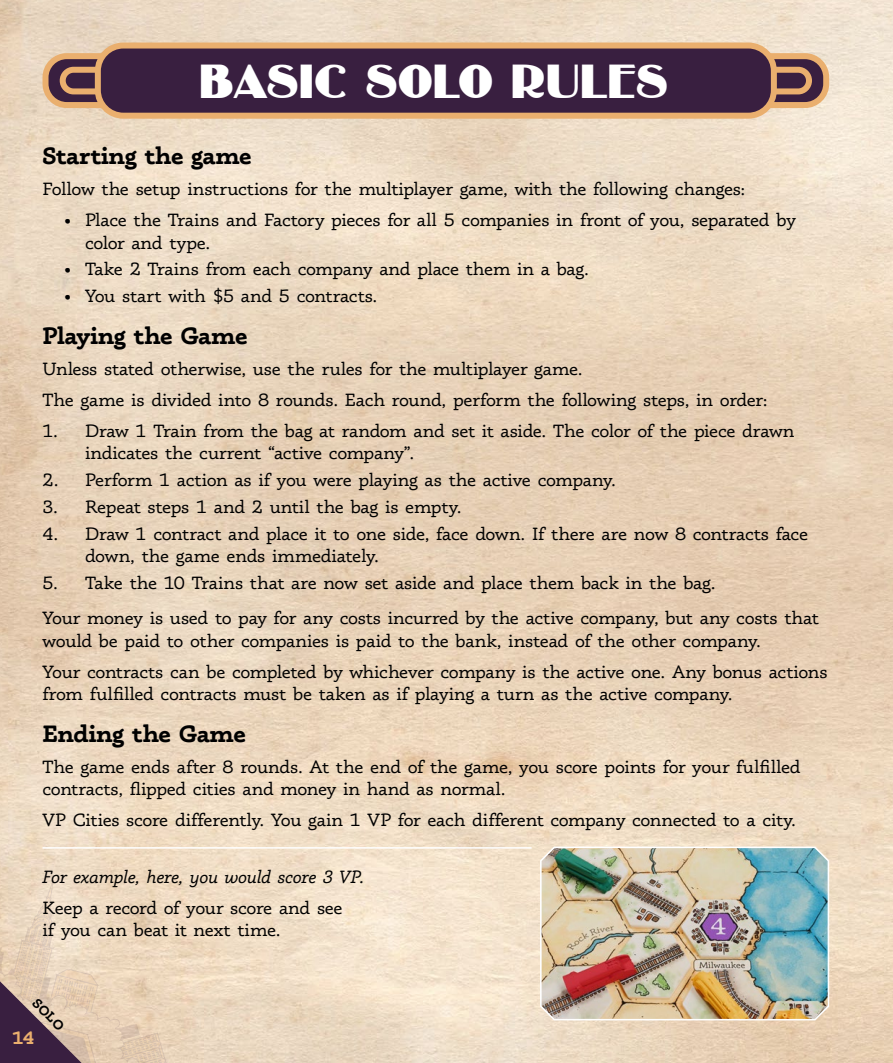
<style>
.page{position:relative;width:893px;height:1063px;background:#fff}
.page>*{position:absolute;margin:0;border:0;box-sizing:border-box;transform-origin:0 0}
.Heading_1{font:41.85px "Broadbay";letter-spacing:-.025em;color:#fff}
.t1{font:700 24px "Phoreus Cherokee";letter-spacing:-.01em;color:#000}
.Body{font:18px/22.5px "Phoreus Cherokee";letter-spacing:-.02em;color:#000}
.Body_example_text{font:italic 18px "Phoreus Cherokee";letter-spacing:-.025em;color:#000}
.t2{font:700 18px "Phoreus Cherokee";color:#eaaf6e}
.t3{font:700 13.5px "Phoreus Cherokee";color:#000}
.s1{font-family:"Broadsheet"}
</style>
<div class="page">
<img style="left:0;top:0;width:893px;height:1063px">
<div style="left:46px;top:56px;width:780px;height:49px;background:#391f40;border-radius:21px"></div>
<div style="left:43px;top:53px;width:786px;height:55px;border:6px solid #eaaf6e;border-radius:21px"></div>
<div style="left:60px;top:67px;width:752px;height:27px;border:6px solid #eaaf6e;border-radius:11px"></div>
<div style="left:98px;top:46px;width:676px;height:70px;background:#391f40;border-radius:26px"></div>
<div style="left:95px;top:43px;width:682px;height:76px;border:6px solid #eaaf6e;border-radius:26px"></div>
<hr style="left:43px;top:847px;width:488px;height:2px;background:#fff">
<img style="left:539px;top:845px;width:291px;height:176px">
<svg style="left:0;top:876px;width:174px;height:187px;background:#d7c1ae"></svg>
<p class="Heading_1" style="left:201px;top:59px;width:471px">BASIC SOLO RULES</p>
<h3 class="t1" style="left:43px;top:141px;width:211px">Starting the game</h3>
<p class="Body" style="left:43px;top:178px;width:704px">Follow the setup instructions for the multiplayer game, with the following changes:</p>
<p class="Body" style="left:85px;top:209px;width:712px;text-indent:-21px"><span class="s1">•</span> Place the Trains and Factory pieces for all 5 companies in front of you, separated by color and type.</p>
<p class="Body" style="left:64px;top:258px;width:527px"><span class="s1">•</span> Take 2 Trains from each company and place them in a bag.</p>
<p class="Body" style="left:64px;top:285px;width:315px"><span class="s1">•</span> You start with $5 and 5 contracts.</p>
<h3 class="t1" style="left:43px;top:320px;width:206px">Playing the Game</h3>
<p class="Body" style="left:43px;top:357px;width:542px">Unless stated otherwise, use the rules for the multiplayer game.</p>
<p class="Body" style="left:43px;top:388px;width:727px">The game is divided into 8 rounds. Each round, perform the following steps, in order:</p>
<p class="Body" style="left:85px;top:419px;width:711px;text-indent:-43px">1. Draw 1 Train from the bag at random and set it aside. The color of the piece drawn indicates the current “active company”.</p>
<p class="Body" style="left:43px;top:469px;width:575px">2. Perform 1 action as if you were playing as the active company.</p>
<p class="Body" style="left:43px;top:495px;width:421px">3. Repeat steps 1 and 2 until the bag is empty.</p>
<p class="Body" style="left:85px;top:522px;width:725px;text-indent:-43px">4. Draw 1 contract and place it to one side, face down. If there are now 8 contracts face down, the game ends immediately.</p>
<p class="Body" style="left:43px;top:571px;width:674px">5. Take the 10 Trains that are now set aside and place them back in the bag.</p>
<p class="Body" style="left:43px;top:607px;width:778px">Your money is used to pay for any costs incurred by the active company, but any costs that would be paid to other companies is paid to the bank, instead of the other company.</p>
<p class="Body" style="left:43px;top:660px;width:787px">Your contracts can be completed by whichever company is the active one. Any bonus actions from fulfilled contracts must be taken as if playing a turn as the active company.</p>
<h3 class="t1" style="left:43px;top:718px;width:205px">Ending the Game</h3>
<p class="Body" style="left:43px;top:755px;width:759px">The game ends after 8 rounds. At the end of the game, you score points for your fulfilled contracts, flipped cities and money in hand as normal.</p>
<p class="Body" style="left:43px;top:809px;width:755px">VP Cities score differently. You gain 1 VP for each different company connected to a city.</p>
<p class="Body_example_text" style="left:43px;top:866px;width:324px">For example, here, you would score 3 VP.</p>
<p class="Body" style="left:43px;top:896px;width:302px">Keep a record of your score and see if you can beat it next time.</p>
<p class="t3" style="left:41px;top:995px;width:40px;rotate:45deg">SOLO</p>
<p class="t2" style="left:12px;top:1027px;width:24px">14</p>
</div>
